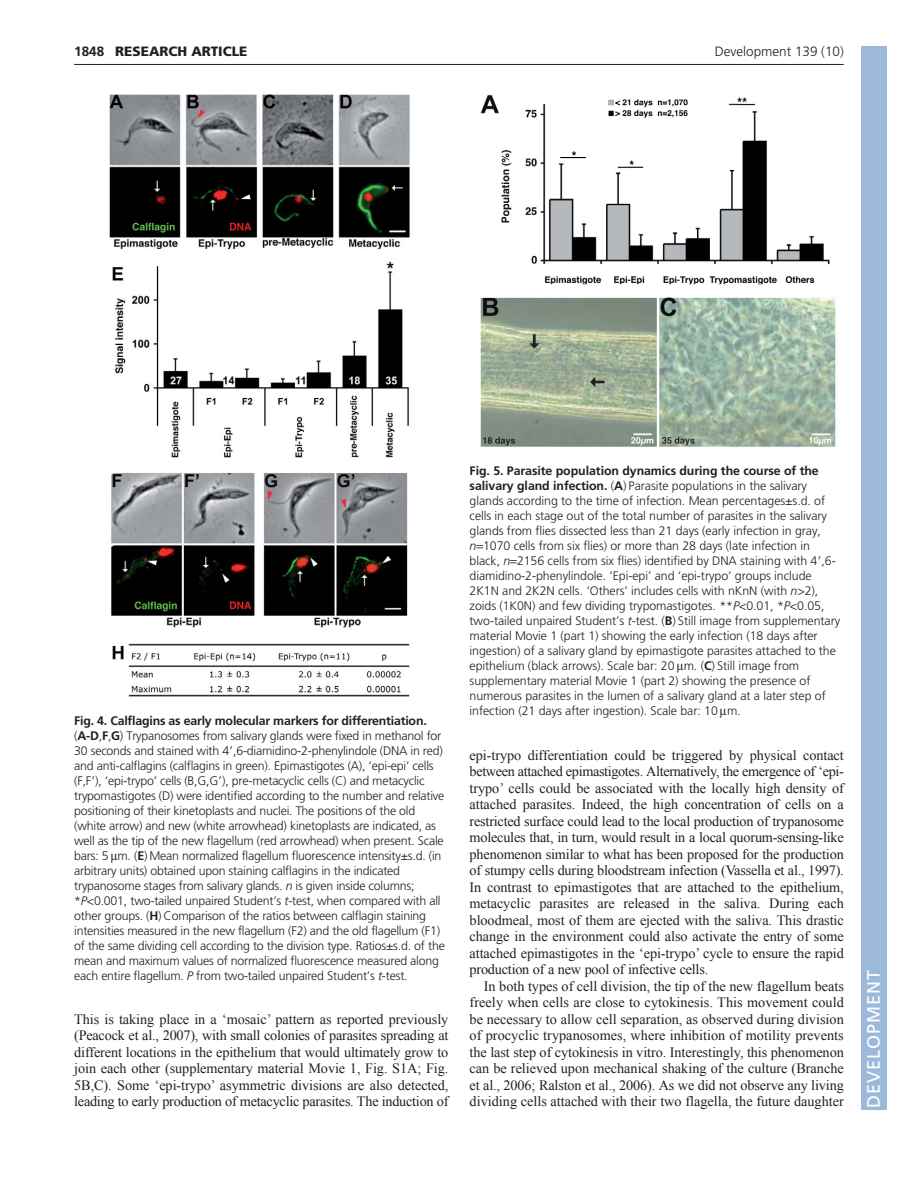
<style>
.page{position:relative;width:918px;height:1188px;background:#fff}
.page>*{position:absolute;margin:0;border:0;box-sizing:border-box;transform-origin:0 0}
.t1{font:18px "Frutiger LT Std";letter-spacing:.055em;color:#fff}
.t2{font:14.25px/16.5px "Times New Roman";letter-spacing:-.015em;color:#231f20;text-align:justify}
.t3{font:300 13.5px "Frutiger LT Std";color:#231f20}
.t4{font:900 13.5px "Frutiger LT Std";color:#231f20}
.t5{font:700 13.5px "Frutiger LT Std";color:#231f20}
.t6{font:300 12.3px/15px "Frutiger LT Std";letter-spacing:-.015em;color:#231f20}
.s1{font-weight:700}
.s2{font-family:"Mathematical Pi One";font-weight:400}
.s3{font-style:italic}
</style>
<div class="page">
<hr style="left:74px;top:64px;width:770px;height:1px;background:#231f20">
<img style="left:109px;top:94px;width:301px;height:603px">
<img style="left:480px;top:94px;width:356px;height:353px">
<div style="left:861px;top:46px;width:25px;height:1064px;background:#9cb9db"></div>
<p class="t5" style="left:74px;top:46px;width:32px">1848</p>
<p class="t4" style="left:115px;top:45px;width:134px">RESEARCH ARTICLE</p>
<p class="t3" style="left:715px;top:46px;width:131px">Development 139 (10)</p>
<p class="t6" style="left:74px;top:714px;width:372px"><span class="s1">Fig. 4. Calflagins as early molecular markers for differentiation. </span>(<span class="s1">A-D</span>,<span class="s1">F</span>,<span class="s1">G</span>) Trypanosomes from salivary glands were fixed in methanol for 30 seconds and stained with 4<span class="s2">-</span>,6-diamidino-2-phenylindole (DNA in red) and anti-calflagins (calflagins in green). Epimastigotes (A), ‘epi-epi’ cells (F,F<span class="s2">-</span>), ‘epi-trypo’ cells (B,G,G<span class="s2">-</span>), pre-metacyclic cells (C) and metacyclic trypomastigotes (D) were identified according to the number and relative positioning of their kinetoplasts and nuclei. The positions of the old (white arrow) and new (white arrowhead) kinetoplasts are indicated, as well as the tip of the new flagellum (red arrowhead) when present. Scale bars: 5 m. (<span class="s1">E</span>) Mean normalized flagellum fluorescence intensity±s.d. (in arbitrary units) obtained upon staining calflagins in the indicated trypanosome stages from salivary glands. <span class="s3">n</span> is given inside columns; *<span class="s3">P</span>&lt;0.001, two-tailed unpaired Student’s <span class="s3">t</span>-test, when compared with all other groups. (<span class="s1">H</span>) Comparison of the ratios between calflagin staining intensities measured in the new flagellum (F2) and the old flagellum (F1) of the same dividing cell according to the division type. Ratios±s.d. of the mean and maximum values of normalized fluorescence measured along each entire flagellum. <span class="s3">P</span> from two-tailed unpaired Student’s <span class="s3">t</span>-test.</p>
<p class="t2" style="left:74px;top:1011px;width:376px">This is taking place in a ‘mosaic’ pattern as reported previously (Peacock et al., 2007), with small colonies of parasites spreading at different locations in the epithelium that would ultimately grow to join each other (supplementary material Movie 1, Fig. S1A; Fig.<br>5B,C). Some ‘epi-trypo’ asymmetric divisions are also detected, leading to early production of metacyclic parasites. The induction of</p>
<p class="t6" style="left:470px;top:464px;width:372px"><span class="s1">Fig. 5. Parasite population dynamics during the course of the salivary gland infection.</span> (<span class="s1">A</span>) Parasite populations in the salivary glands according to the time of infection. Mean percentages±s.d. of cells in each stage out of the total number of parasites in the salivary glands from flies dissected less than 21 days (early infection in gray,<br><span class="s3">n</span> 1070 cells from six flies) or more than 28 days (late infection in black, <span class="s3">n</span> 2156 cells from six flies) identified by DNA staining with 4<span class="s2">-</span>,6- diamidino-2-phenylindole. ‘Epi-epi’ and ‘epi-trypo’ groups include 2K1N and 2K2N cells. ‘Others’ includes cells with nKnN (with <span class="s3">n</span>&gt;2), zoids (1K0N) and few dividing trypomastigotes. **<span class="s3">P</span>&lt;0.01, *<span class="s3">P</span>&lt;0.05, two-tailed unpaired Student’s <span class="s3">t</span>-test. (<span class="s1">B</span>) Still image from supplementary material Movie 1 (part 1) showing the early infection (18 days after ingestion) of a salivary gland by epimastigote parasites attached to the epithelium (black arrows). Scale bar: 20 m. (<span class="s1">C</span>) Still image from supplementary material Movie 1 (part 2) showing the presence of numerous parasites in the lumen of a salivary gland at a later step of infection (21 days after ingestion). Scale bar: 10 m.</p>
<p class="t2" style="left:470px;top:747px;width:376px">epi-trypo differentiation could be triggered by physical contact between attached epimastigotes. Alternatively, the emergence of ‘epi&shy;trypo’ cells could be associated with the locally high density of attached parasites. Indeed, the high concentration of cells on a restricted surface could lead to the local production of trypanosome molecules that, in turn, would result in a local quorum-sensing-like phenomenon similar to what has been proposed for the production of stumpy cells during bloodstream infection (Vassella et al., 1997).<br>In contrast to epimastigotes that are attached to the epithelium, metacyclic parasites are released in the saliva. During each bloodmeal, most of them are ejected with the saliva. This drastic change in the environment could also activate the entry of some attached epimastigotes in the ‘epi-trypo’ cycle to ensure the rapid production of a new pool of infective cells.</p>
<p class="t2" style="left:470px;top:978px;width:376px;text-indent:14px">In both types of cell division, the tip of the new flagellum beats freely when cells are close to cytokinesis. This movement could be necessary to allow cell separation, as observed during division of procyclic trypanosomes, where inhibition of motility prevents the last step of cytokinesis in vitro. Interestingly, this phenomenon can be relieved upon mechanical shaking of the culture (Branche et al., 2006; Ralston et al., 2006). As we did not observe any living dividing cells attached with their two flagella, the future daughter</p>
<h1 class="t1" style="left:863px;top:1108px;width:140px;rotate:-90deg">DEVELOPMENT</h1>
</div>
